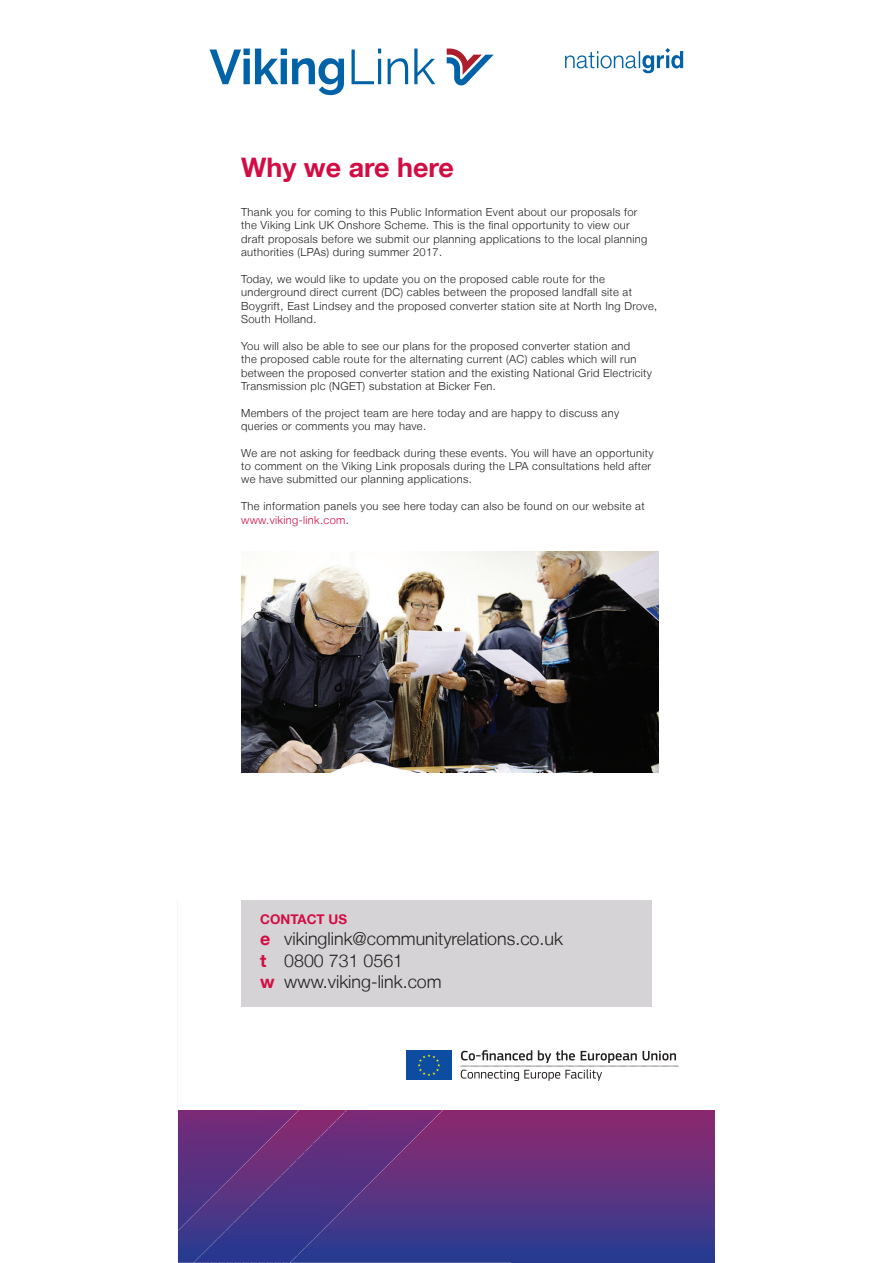
<style>
.page{position:relative;width:893px;height:1263px;background:#fff}
.page>*{position:absolute;margin:0;border:0;box-sizing:border-box;transform-origin:0 0}
.t1{font:700 26.85px "Helvetica Neue LT";color:#d20d44}
.t2{font:300 17.85px/21.5px "Helvetica Neue LT";color:#231f20}
.t3{font:700 13.35px "Helvetica Neue LT";color:#d20d44}
.t4{font:300 11.1px/13.4px "Helvetica Neue LT";letter-spacing:.03em;color:#231f20}
.s1{color:#d20d44}
.s2{font-weight:700;color:#d20d44}
</style>
<div class="page">
<svg style="left:178px;top:1110px;width:333px;height:153px;background:#553482"></svg>
<img style="left:297px;top:1110px;width:8px;height:2px">
<img style="left:289px;top:1110px;width:8px;height:10px">
<img style="left:281px;top:1110px;width:8px;height:18px">
<img style="left:178px;top:1110px;width:8px;height:121px">
<img style="left:273px;top:1110px;width:8px;height:26px">
<img style="left:186px;top:1110px;width:8px;height:113px">
<img style="left:265px;top:1110px;width:8px;height:34px">
<img style="left:257px;top:1110px;width:8px;height:42px">
<img style="left:194px;top:1110px;width:8px;height:105px">
<img style="left:249px;top:1110px;width:8px;height:50px">
<img style="left:202px;top:1110px;width:8px;height:97px">
<img style="left:241px;top:1110px;width:8px;height:58px">
<img style="left:233px;top:1110px;width:8px;height:65px">
<img style="left:209px;top:1110px;width:9px;height:89px">
<img style="left:225px;top:1110px;width:8px;height:73px">
<img style="left:217px;top:1110px;width:8px;height:81px">
<img style="left:448px;top:1110px;width:8px;height:2px">
<img style="left:440px;top:1110px;width:8px;height:10px">
<img style="left:432px;top:1110px;width:8px;height:18px">
<img style="left:424px;top:1110px;width:8px;height:26px">
<img style="left:416px;top:1110px;width:8px;height:34px">
<img style="left:408px;top:1110px;width:8px;height:42px">
<img style="left:400px;top:1110px;width:8px;height:50px">
<img style="left:393px;top:1110px;width:7px;height:58px">
<img style="left:385px;top:1110px;width:8px;height:65px">
<img style="left:377px;top:1110px;width:8px;height:73px">
<img style="left:369px;top:1110px;width:8px;height:81px">
<img style="left:361px;top:1110px;width:8px;height:89px">
<img style="left:353px;top:1110px;width:8px;height:97px">
<img style="left:345px;top:1110px;width:8px;height:105px">
<img style="left:337px;top:1112px;width:8px;height:111px">
<img style="left:329px;top:1120px;width:8px;height:111px">
<img style="left:321px;top:1128px;width:8px;height:111px">
<img style="left:313px;top:1136px;width:8px;height:111px">
<img style="left:305px;top:1144px;width:8px;height:111px">
<img style="left:297px;top:1152px;width:8px;height:111px">
<img style="left:289px;top:1159px;width:8px;height:104px">
<img style="left:281px;top:1167px;width:8px;height:96px">
<img style="left:273px;top:1175px;width:8px;height:88px">
<img style="left:265px;top:1183px;width:8px;height:80px">
<img style="left:257px;top:1191px;width:8px;height:72px">
<img style="left:249px;top:1199px;width:8px;height:64px">
<img style="left:241px;top:1207px;width:8px;height:56px">
<img style="left:233px;top:1215px;width:8px;height:48px">
<img style="left:225px;top:1223px;width:8px;height:40px">
<img style="left:217px;top:1231px;width:8px;height:32px">
<img style="left:209px;top:1239px;width:8px;height:24px">
<img style="left:201px;top:1247px;width:9px;height:16px">
<svg style="left:194px;top:1255px;width:8px;height:8px"></svg>
<svg style="left:511px;top:1110px;width:204px;height:153px;background:#5c327f"></svg>
<svg style="left:447px;top:49px;width:47px;height:36px"></svg>
<svg style="left:209px;top:49px;width:135px;height:46px"></svg>
<svg style="left:351px;top:49px;width:30px;height:35px"></svg>
<svg style="left:388px;top:58px;width:20px;height:26px"></svg>
<svg style="left:414px;top:49px;width:21px;height:35px"></svg>
<svg style="left:565px;top:48px;width:118px;height:25px"></svg>
<svg style="left:406px;top:1050px;width:46px;height:30px"></svg>
<div style="left:406px;top:1051px;width:45px;height:29px;background:#0d4da1"></div>
<svg style="left:418px;top:1054px;width:22px;height:22px"></svg>
<svg style="left:460px;top:1050px;width:219px;height:31px"></svg>
<img style="left:241px;top:552px;width:417px;height:220px">
<div style="left:241px;top:900px;width:410px;height:107px;background:#d5d3d5"></div>
<h1 class="t1" style="left:241px;top:158px;width:214px">Why we are here</h1>
<p class="t4" style="left:241px;top:207px;width:408px">Thank you for coming to this Public Information Event about our proposals for the Viking Link UK Onshore Scheme. This is the final opportunity to view our draft proposals before we submit our planning applications to the local planning authorities (LPAs) during summer 2017.</p>
<p class="t4" style="left:241px;top:273px;width:418px">Today, we would like to update you on the proposed cable route for the underground direct current (DC) cables between the proposed landfall site at Boygrift, East Lindsey and the proposed converter station site at North Ing Drove, South Holland.</p>
<p class="t4" style="left:241px;top:340px;width:412px">You will also be able to see our plans for the proposed converter station and<br>the proposed cable route for the alternating current (AC) cables which will run between the proposed converter station and the existing National Grid Electricity Transmission plc (NGET) substation at Bicker Fen.</p>
<p class="t4" style="left:241px;top:407px;width:380px">Members of the project team are here today and are happy to discuss any queries or comments you may have.</p>
<p class="t4" style="left:241px;top:447px;width:414px">We are not asking for feedback during these events. You will have an opportunity to comment on the Viking Link proposals during the LPA consultations held after we have submitted our planning applications.</p>
<p class="t4" style="left:241px;top:501px;width:405px">The information panels you see here today can also be found on our website at <span class="s1">www.viking-link.com</span>.</p>
<p class="t3" style="left:260px;top:914px;width:88px">CONTACT US</p>
<h2 class="t2" style="left:260px;top:930px;width:304px"><span class="s2">e</span> vikinglink@communityrelations.co.uk <span class="s2">t</span> 0800 731 0561<br><span class="s2">w</span> www.viking-link.com</h2>
</div>
